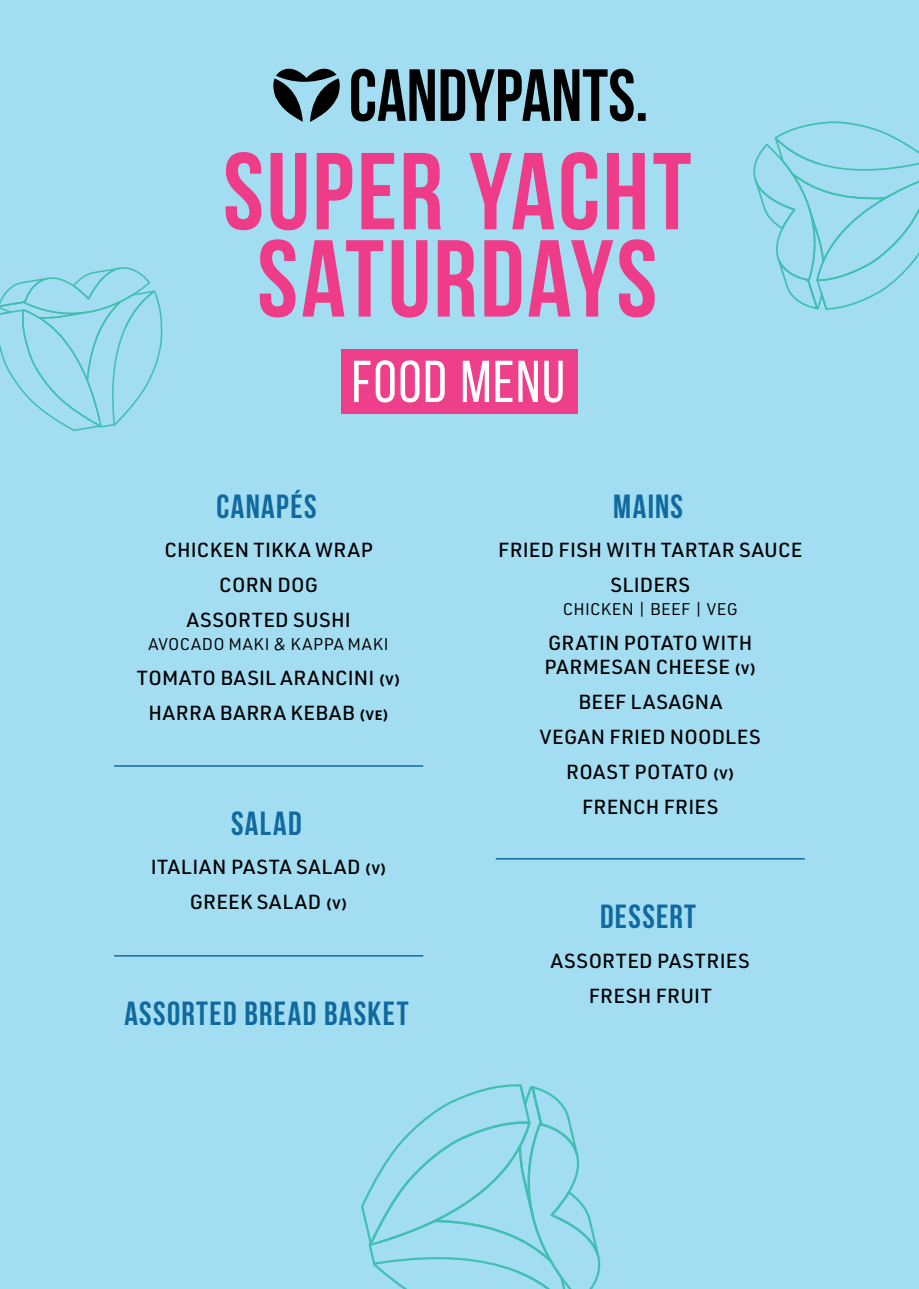
<style>
.page{position:relative;width:919px;height:1289px;background:#fff}
.page>*{position:absolute;margin:0;border:0;box-sizing:border-box;transform-origin:0 0}
.t1{font:700 109.05px/87.3px "Bebas Neue";letter-spacing:.025em;color:#ee3c89;text-align:center}
.t2{font:58.95px "Bebas Neue";letter-spacing:.03em;color:#fff}
.t3{font:700 33.3px "Bebas Neue";letter-spacing:.04em;color:#10699f}
.t4{font:500 19.95px/35px "URWDIN";letter-spacing:.02em;color:#000001;text-align:center}
.t5{font:500 19.95px/35px "URWDIN";letter-spacing:.045em;color:#000001;text-align:center}
.t6{font:16.65px "URWDIN";letter-spacing:.05em;color:#000001}
.t7{font:16.65px "URWDIN";letter-spacing:.025em;color:#000001}
.s1{font-weight:700;font-size:13.35px}
</style>
<div class="page">
<div style="left:0;top:0;width:918px;height:1288px;background:#a2ddf2"></div>
<svg style="left:351px;top:69px;width:294px;height:52px"></svg>
<svg style="left:273px;top:68px;width:67px;height:54px"></svg>
<div style="left:341px;top:349px;width:236px;height:65px;background:#ee3f8a"></div>
<hr style="left:114px;top:765px;width:309px;height:1px;background:#106aa0">
<hr style="left:495px;top:858px;width:309px;height:1px;background:#106aa0">
<hr style="left:114px;top:955px;width:309px;height:1px;background:#106aa0">
<svg style="left:0;top:267px;width:163px;height:164px"></svg>
<svg style="left:361px;top:1084px;width:240px;height:204px"></svg>
<svg style="left:753px;top:121px;width:165px;height:189px"></svg>
<h1 class="t1" style="left:223px;top:147px;width:470px">SUPER YACHT<br>SATURDAYS</h1>
<h2 class="t2" style="left:351px;top:350px;width:215px">FOOD MENU</h2>
<h3 class="t3" style="left:216px;top:488px;width:101px">CANAPÉS</h3>
<p class="t4" style="left:164px;top:532px;width:210px">CHICKEN TIKKA WRAP<br>CORN DOG<br>ASSORTED SUSHI</p>
<p class="t6" style="left:149px;top:633px;width:241px">AVOCADO MAKI &amp; KAPPA MAKI</p>
<p class="t5" style="left:137px;top:660px;width:265px">TOMATO BASIL ARANCINI <span class="s1">(V)<br></span>HARRA BARRA KEBAB <span class="s1">(VE)</span></p>
<h3 class="t3" style="left:231px;top:804px;width:72px">SALAD</h3>
<p class="t5" style="left:151px;top:848px;width:237px">ITALIAN PASTA SALAD <span class="s1">(V)<br></span>GREEK SALAD <span class="s1">(V)</span></p>
<h3 class="t3" style="left:124px;top:995px;width:286px">ASSORTED BREAD BASKET</h3>
<h3 class="t3" style="left:613px;top:488px;width:71px">MAINS</h3>
<p class="t4" style="left:498px;top:532px;width:305px">FRIED FISH WITH TARTAR SAUCE<br>SLIDERS</p>
<p class="t7" style="left:563px;top:598px;width:176px">CHICKEN | BEEF | VEG</p>
<p class="t4" style="left:544px;top:631px;width:213px;line-height:23.2px;text-align:left">GRATIN POTATO WITH<br>PARMESAN CHEESE <span class="s1">(V)</span></p>
<p class="t4" style="left:540px;top:683px;width:222px">BEEF LASAGNA<br>VEGAN FRIED NOODLES<br>ROAST POTATO <span class="s1">(V)<br></span>FRENCH FRIES</p>
<h3 class="t3" style="left:600px;top:898px;width:98px">DESSERT</h3>
<p class="t4" style="left:550px;top:942px;width:200px">ASSORTED PASTRIES<br>FRESH FRUIT</p>
</div>
